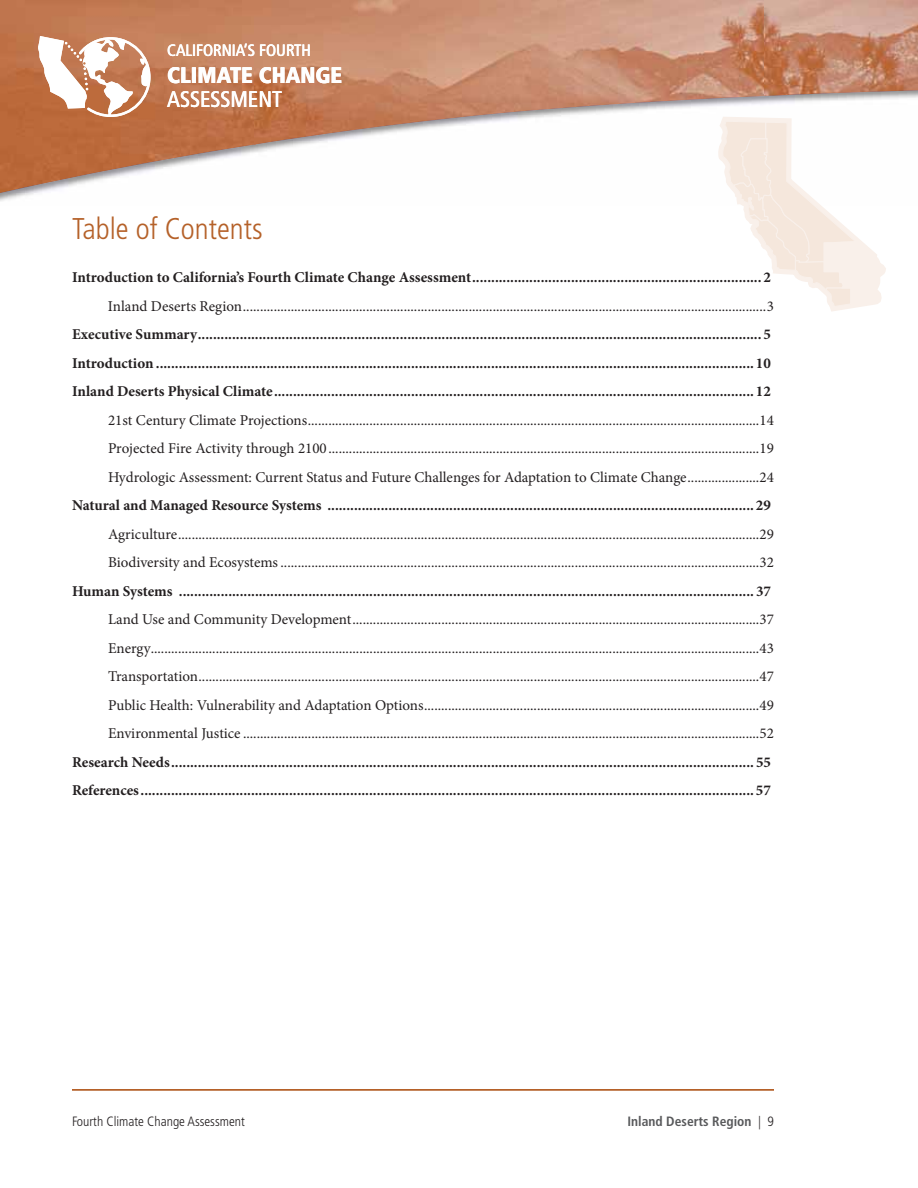
<style>
.page{position:relative;width:918px;height:1188px;background:#fff}
.page>*{position:absolute;margin:0;border:0;box-sizing:border-box;transform-origin:0 0}
.t1{font:300 condensed 30px "Frutiger LT Std";color:#b56129}
.t2{font:900 condensed 22.5px "Frutiger LT Std";color:#fff}
.t3{font:condensed 22.5px "Frutiger LT Std";color:#fff}
.t4{font:condensed 16.5px "Frutiger LT Std";color:#fff}
.t5{font:15px/28.5px "Minion Pro";color:#231f20;text-align:justify}
.t6{font:700 15px/28.5px "Minion Pro";color:#231f20;text-align:justify}
.t7{font:300 condensed 13.5px "Frutiger LT Std";color:#231f20}
.t8{font:700 condensed 13.5px "Frutiger LT Std";color:#58595b}
.s1{font-weight:300;color:#231f20}
</style>
<div class="page">
<svg style="left:0;top:97px;width:918px;height:99px"></svg>
<img style="left:0;top:0;width:255px;height:193px">
<img style="left:255px;top:0;width:511px;height:145px">
<img style="left:765px;top:0;width:153px;height:97px">
<svg style="left:710px;top:112px;width:181px;height:163px"></svg>
<svg style="left:722px;top:121px;width:161px;height:190px"></svg>
<svg style="left:38px;top:36px;width:114px;height:82px"></svg>
<hr style="left:72px;top:1089px;width:702px;height:2px;background:#b56129">
<p class="t4" style="left:167px;top:44px;width:145px">CALIFORNIA’S FOURTH</p>
<h2 class="t2" style="left:167px;top:62px;width:177px">CLIMATE CHANGE</h2>
<h2 class="t3" style="left:167px;top:90px;width:116px">ASSESSMENT</h2>
<h1 class="t1" style="left:72px;top:215px;width:192px">Table of Contents</h1>
<p class="t6" style="left:72px;top:264px;width:700px">Introduction to California’s Fourth Climate Change Assessment............................................................................ 2</p>
<p class="t5" style="left:108px;top:293px;width:668px">Inland Deserts Region.........................................................................................................................................................3</p>
<p class="t6" style="left:72px;top:321px;width:701px">Executive Summary.................................................................................................................................................... 5<br>Introduction ............................................................................................................................................................. 10<br>Inland Deserts Physical Climate.............................................................................................................................. 12</p>
<p class="t5" style="left:108px;top:407px;width:668px">21st Century Climate Projections....................................................................................................................................14<br>Projected Fire Activity through 2100 ..............................................................................................................................19<br>Hydrologic Assessment: Current Status and Future Challenges for Adaptation to Climate Change .....................24</p>
<p class="t6" style="left:72px;top:492px;width:700px">Natural and Managed Resource Systems ................................................................................................................ 29</p>
<p class="t5" style="left:108px;top:521px;width:667px">Agriculture..........................................................................................................................................................................29<br>Biodiversity and Ecosystems ............................................................................................................................................32</p>
<p class="t6" style="left:72px;top:578px;width:700px">Human Systems ....................................................................................................................................................... 37</p>
<p class="t5" style="left:108px;top:606px;width:668px">Land Use and Community Development .......................................................................................................................37<br>Energy..................................................................................................................................................................................43<br>Transportation....................................................................................................................................................................47<br>Public Health: Vulnerability and Adaptation Options ..................................................................................................49<br>Environmental Justice .......................................................................................................................................................52</p>
<p class="t6" style="left:72px;top:749px;width:700px">Research Needs......................................................................................................................................................... 55<br>References................................................................................................................................................................. 57</p>
<p class="t7" style="left:72px;top:1116px;width:174px">Fourth Climate Change Assessment</p>
<p class="t8" style="left:627px;top:1116px;width:148px">Inland Deserts Region <span class="s1">| 9</span></p>
</div>
